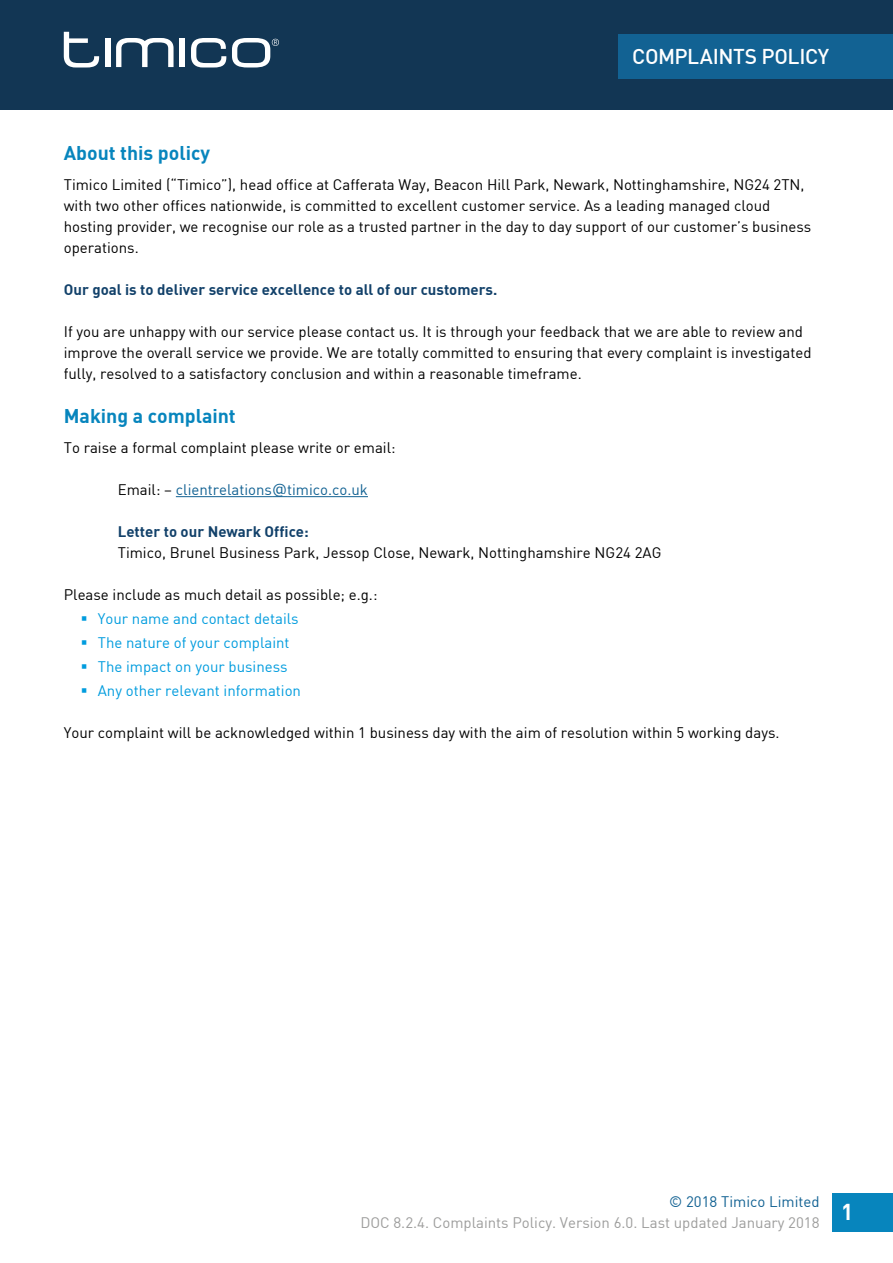
<style>
.page{position:relative;width:893px;height:1263px;background:#fff}
.page>*{position:absolute;margin:0;border:0;box-sizing:border-box;transform-origin:0 0}
.t1{font:22.5px "DIN Bold";color:#fff}
.t2{font:21px "DIN Medium";letter-spacing:-.02em;color:#fff}
.t3{font:19.5px "DIN Bold";color:#0785bd}
.t4{font:15px/21px "DIN Regular";color:#000}
.t5{font:15px "DIN Regular";color:#009cde}
.t6{font:15px "DIN Bold";color:#12416a}
.t7{font:15px "DIN Regular";color:#9d9d9c}
.t8{font:15px "DIN Regular";color:#126293}
.s1{color:#000}
.s2{font-family:"Verdana"}
</style>
<div class="page">
<div style="left:832px;top:1193px;width:61px;height:39px;background:#0785bd"></div>
<div style="left:0;top:0;width:893px;height:109px;background:#123654"></div>
<div style="left:619px;top:34px;width:274px;height:45px;background:#126293"></div>
<svg style="left:116px;top:38px;width:58px;height:29px"></svg>
<div style="left:180px;top:38px;width:5px;height:29px;background:#fff"></div>
<svg style="left:64px;top:32px;width:35px;height:35px"></svg>
<div style="left:105px;top:38px;width:5px;height:29px;background:#fff"></div>
<svg style="left:191px;top:38px;width:35px;height:29px"></svg>
<svg style="left:232px;top:38px;width:47px;height:29px"></svg>
<hr style="left:176px;top:496px;width:96px;height:1px;background:#126293">
<svg style="left:272px;top:496px;width:15px;height:1px"></svg>
<hr style="left:287px;top:496px;width:81px;height:1px;background:#126293">
<h2 class="t2" style="left:632px;top:43px;width:198px">COMPLAINTS POLICY</h2>
<h3 class="t3" style="left:64px;top:140px;width:148px">About this policy</h3>
<p class="t4" style="left:64px;top:173px;width:749px">Timico Limited (“Timico”), head office at Cafferata Way, Beacon Hill Park, Newark, Nottinghamshire, NG24 2TN, with two other offices nationwide, is committed to excellent customer service. As a leading managed cloud hosting provider, we recognise our role as a trusted partner in the day to day support of our customer’s business operations.</p>
<p class="t6" style="left:64px;top:279px;width:435px">Our goal is to deliver service excellence to all of our customers.</p>
<p class="t4" style="left:64px;top:320px;width:749px">If you are unhappy with our service please contact us. It is through your feedback that we are able to review and improve the overall service we provide. We are totally committed to ensuring that every complaint is investigated fully, resolved to a satisfactory conclusion and within a reasonable timeframe.</p>
<h3 class="t3" style="left:64px;top:403px;width:174px">Making a complaint</h3>
<p class="t4" style="left:64px;top:436px;width:333px">To raise a formal complaint please write or email:</p>
<p class="t8" style="left:118px;top:480px;width:252px"><span class="s1">Email: –</span> clientrelations<span class="s2">@</span>timico.co.uk</p>
<p class="t6" style="left:118px;top:521px;width:192px">Letter to our Newark Office:</p>
<p class="t4" style="left:118px;top:541px;width:545px">Timico, Brunel Business Park, Jessop Close, Newark, Nottinghamshire NG24 2AG</p>
<p class="t4" style="left:64px;top:583px;width:315px">Please include as much detail as possible; e.g.:</p>
<p class="t5" style="left:81px;top:609px;width:219px">▪ Your name and contact details</p>
<p class="t5" style="left:81px;top:633px;width:210px">▪ The nature of your complaint</p>
<p class="t5" style="left:81px;top:657px;width:208px">▪ The impact on your business</p>
<p class="t5" style="left:81px;top:681px;width:222px">▪ Any other relevant information</p>
<p class="t4" style="left:64px;top:721px;width:717px">Your complaint will be acknowledged within 1 business day with the aim of resolution within 5 working days.</p>
<p class="t8" style="left:669px;top:1192px;width:152px">© 2018 Timico Limited</p>
<p class="t7" style="left:360px;top:1213px;width:461px">DOC 8.2.4. Complaints Policy. Version 6.0. Last updated January 2018</p>
<h1 class="t1" style="left:841px;top:1197px;width:14px">1</h1>
</div>
